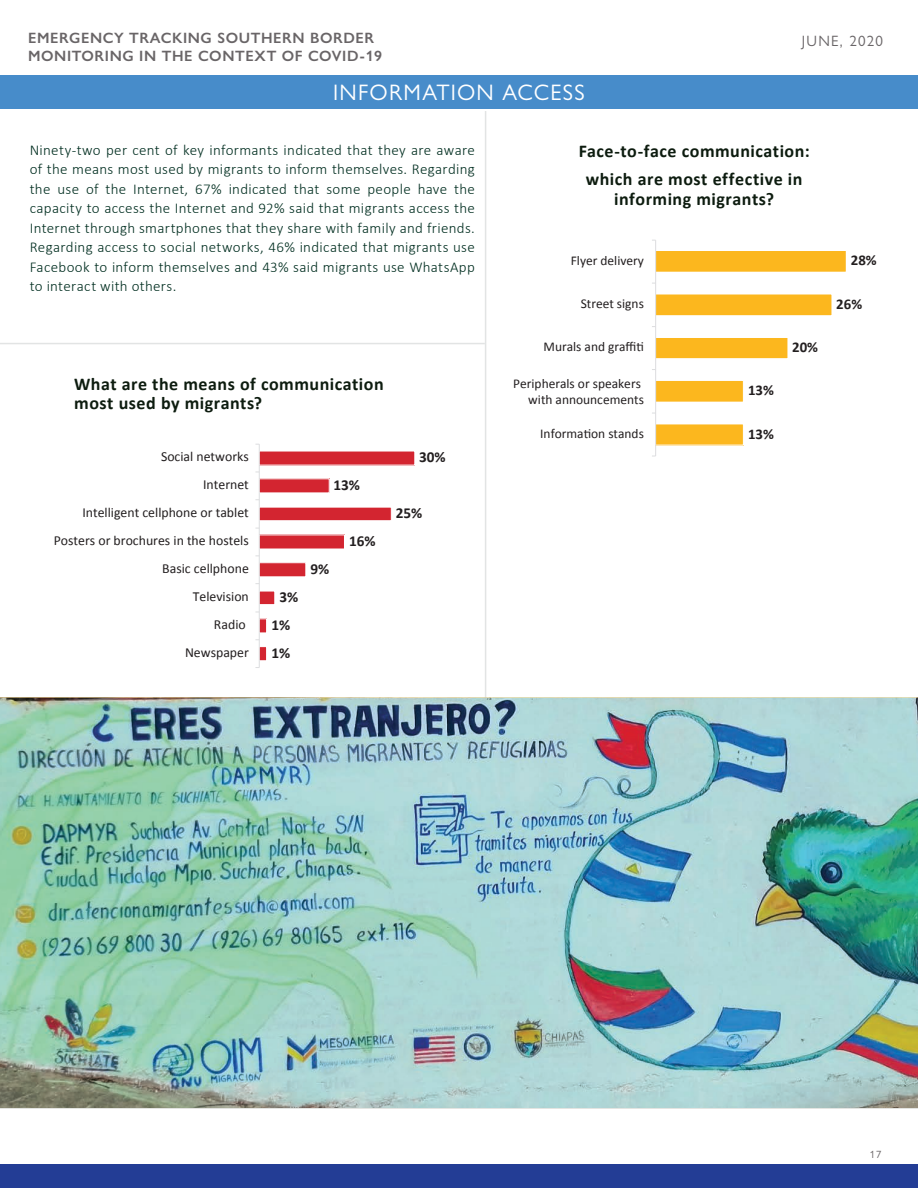
<style>
.page{position:relative;width:918px;height:1188px;background:#fff}
.page>*{position:absolute;margin:0;border:0;box-sizing:border-box;transform-origin:0 0}
.t1{font:22.5px "Gill Sans Nova";letter-spacing:.055em;color:#fff}
.t2{font:700 18px/28px "Calibri";letter-spacing:.03em;color:#0d1c0f;text-align:center}
.t3{font:700 15.3px "Calibri";color:#231f20}
.t4{font:300 15px/19.5px "Calibri";letter-spacing:.02em;color:#002e20;text-align:justify}
.t5{font:600 15px/18px "Gill Sans Nova";letter-spacing:.04em;color:#696567}
.t6{font:15px "Gill Sans Nova";letter-spacing:.08em;color:#696567}
.t7{font:700 14.85px "Calibri";color:#231f20}
.t8{font:13.8px "Calibri";color:#231f20}
.t9{font:13.5px/16px "Calibri";color:#231f20;text-align:right}
.t10{font:10.5px "Gill Sans Nova";color:#696567}
</style>
<div class="page">
<div style="left:0;top:1164px;width:918px;height:24px;background:#233d95"></div>
<hr style="left:0;top:1107px;width:918px;height:2px;background:#e2e4e4">
<div style="left:0;top:75px;width:918px;height:34px;background:#478cca"></div>
<hr style="left:485px;top:111px;width:1px;height:646px;background:#e2e4e4">
<div style="left:259px;top:647px;width:8px;height:14px;background:#d32530"></div>
<div style="left:258px;top:646px;width:9px;height:15px;border:1px solid #fff"></div>
<div style="left:259px;top:619px;width:8px;height:14px;background:#d32530"></div>
<div style="left:258px;top:618px;width:9px;height:16px;border:1px solid #fff"></div>
<div style="left:259px;top:591px;width:16px;height:14px;background:#d32530"></div>
<div style="left:258px;top:590px;width:17px;height:15px;border:1px solid #fff"></div>
<div style="left:259px;top:563px;width:47px;height:14px;background:#d32530"></div>
<div style="left:258px;top:562px;width:48px;height:15px;border:1px solid #fff"></div>
<div style="left:259px;top:535px;width:86px;height:14px;background:#d32530"></div>
<div style="left:258px;top:534px;width:87px;height:16px;border:1px solid #fff"></div>
<div style="left:259px;top:507px;width:132px;height:14px;background:#d32530"></div>
<div style="left:258px;top:507px;width:134px;height:14px;border:1px solid #fff"></div>
<div style="left:259px;top:479px;width:70px;height:14px;background:#d32530"></div>
<div style="left:258px;top:478px;width:72px;height:15px;border:1px solid #fff"></div>
<div style="left:259px;top:451px;width:156px;height:14px;background:#d32530"></div>
<div style="left:258px;top:450px;width:157px;height:16px;border:1px solid #fff"></div>
<hr style="left:259px;top:444px;width:1px;height:224px;background:#dcdddf">
<div style="left:655px;top:424px;width:88px;height:21px;background:#fcb71e"></div>
<div style="left:655px;top:423px;width:89px;height:23px;border:1px solid #fff"></div>
<div style="left:655px;top:380px;width:88px;height:22px;background:#fcb71e"></div>
<div style="left:655px;top:380px;width:89px;height:23px;border:1px solid #fff"></div>
<div style="left:655px;top:337px;width:133px;height:22px;background:#fcb71e"></div>
<div style="left:655px;top:337px;width:134px;height:22px;border:1px solid #fff"></div>
<div style="left:655px;top:294px;width:177px;height:22px;background:#fcb71e"></div>
<div style="left:655px;top:293px;width:178px;height:23px;border:1px solid #fff"></div>
<div style="left:655px;top:250px;width:191px;height:22px;background:#fcb71e"></div>
<div style="left:655px;top:250px;width:192px;height:23px;border:1px solid #fff"></div>
<hr style="left:655px;top:240px;width:1px;height:216px;background:#dcdddf">
<hr style="left:0;top:343px;width:485px;height:1px;background:#e2e4e4">
<img style="left:0;top:698px;width:918px;height:410px">
<p class="t5" style="left:28px;top:28px;width:356px">EMERGENCY TRACKING SOUTHERN BORDER<br>MONITORING IN THE CONTEXT OF COVID-19</p>
<p class="t6" style="left:802px;top:32px;width:83px">JUNE, 2020</p>
<h1 class="t1" style="left:333px;top:79px;width:253px">INFORMATION ACCESS</h1>
<p class="t4" style="left:30px;top:140px;width:447px">Ninety-two per cent of key informants indicated that they are aware of the means most used by migrants to inform themselves. Regarding the use of the Internet, 67% indicated that some people have the capacity to access the Internet and 92% said that migrants access the Internet through smartphones that they share with family and friends.<br>Regarding access to social networks, 46% indicated that migrants use Facebook to inform themselves and 43% said migrants use WhatsApp to interact with others.</p>
<p class="t2" style="left:74px;top:374px;width:311px;line-height:19.5px;text-align:left">What are the means of communication most used by migrants?</p>
<p class="t8" style="left:161px;top:447px;width:89px">Social networks</p>
<p class="t3" style="left:419px;top:446px;width:28px">30%</p>
<p class="t8" style="left:203px;top:475px;width:47px">Internet</p>
<p class="t3" style="left:334px;top:474px;width:28px">13%</p>
<p class="t8" style="left:82px;top:503px;width:168px">Intelligent cellphone or tablet</p>
<p class="t3" style="left:396px;top:502px;width:28px">25%</p>
<p class="t8" style="left:54px;top:531px;width:197px">Posters or brochures in the hostels</p>
<p class="t3" style="left:349px;top:530px;width:28px">16%</p>
<p class="t8" style="left:162px;top:559px;width:88px">Basic cellphone</p>
<p class="t3" style="left:310px;top:558px;width:20px">9%</p>
<p class="t8" style="left:193px;top:587px;width:58px">Television</p>
<p class="t3" style="left:279px;top:586px;width:20px">3%</p>
<p class="t8" style="left:214px;top:615px;width:33px">Radio</p>
<p class="t3" style="left:272px;top:614px;width:20px">1%</p>
<p class="t8" style="left:185px;top:643px;width:65px">Newspaper</p>
<p class="t3" style="left:272px;top:642px;width:20px">1%</p>
<p class="t2" style="left:579px;top:136px;width:232px">Face-to-face communication: which are most effective in</p>
<p class="t2" style="left:614px;top:184px;width:161px">informing migrants?</p>
<p class="t9" style="left:571px;top:252px;width:75px">Flyer delivery</p>
<p class="t9" style="left:581px;top:295px;width:65px">Street signs</p>
<p class="t9" style="left:544px;top:339px;width:102px">Murals and graffiti</p>
<p class="t9" style="left:513px;top:375px;width:132px">Peripherals or speakers with announcements</p>
<p class="t9" style="left:540px;top:425px;width:105px">Information stands</p>
<p class="t7" style="left:748px;top:380px;width:27px">13%</p>
<p class="t7" style="left:748px;top:423px;width:27px">13%</p>
<p class="t7" style="left:792px;top:337px;width:27px">20%</p>
<p class="t7" style="left:851px;top:250px;width:27px">28%</p>
<p class="t7" style="left:836px;top:293px;width:27px">26%</p>
<p class="t10" style="left:870px;top:1148px;width:13px">17</p>
</div>
